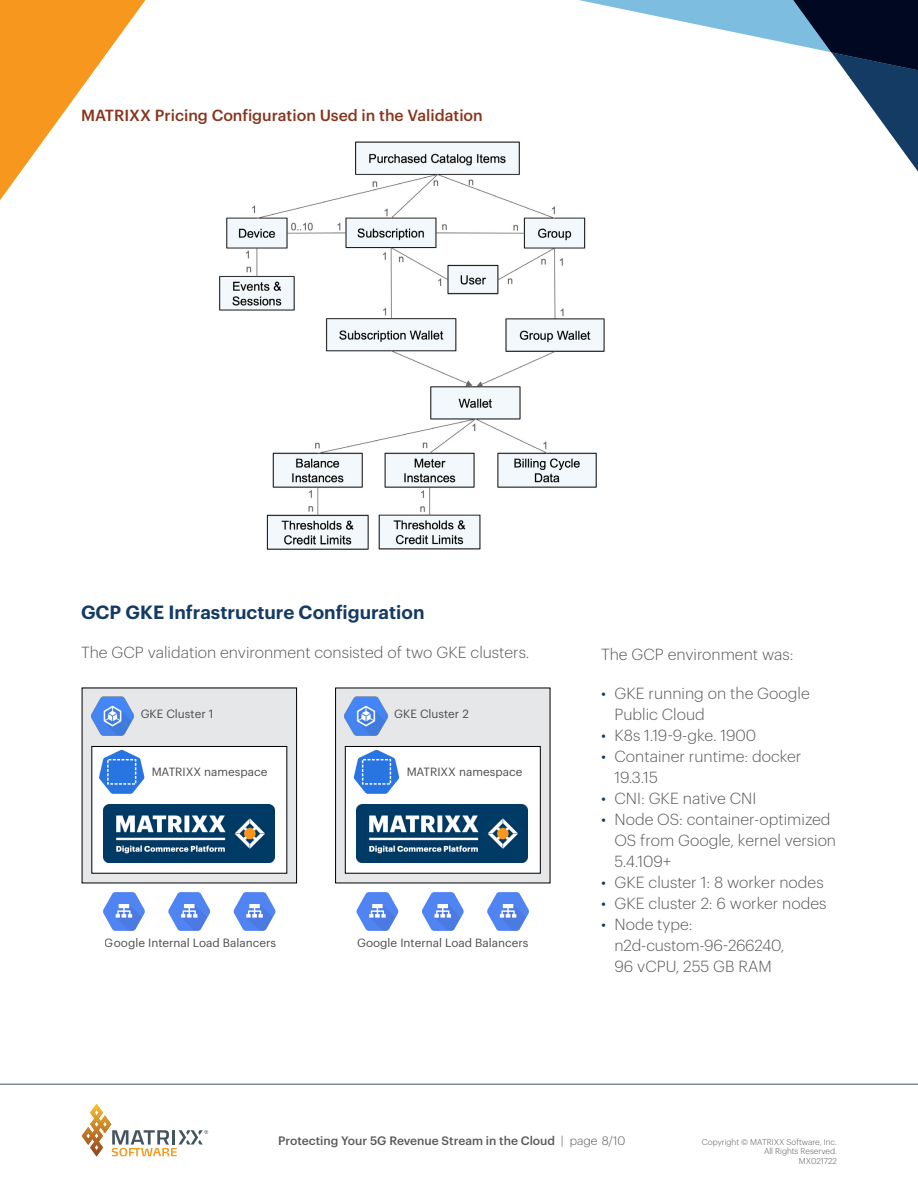
<style>
.page{position:relative;width:918px;height:1188px;background:#fff}
.page>*{position:absolute;margin:0;border:0;box-sizing:border-box;transform-origin:0 0}
.t1{font:600 18.75px "Graphik";color:#143b63}
.t2{font:300 15.75px/21px "Graphik";color:#58595b}
.t3{font:500 15.75px "Graphik";color:#88341c}
.t4{font:500 12px "Graphik";color:#58595b}
.t5{font:11.7px "Graphik";color:#4d4d4f}
.t6{font:300 8.25px/9.9px "Graphik";color:#58595b;text-align:right}
.s1{color:#143b63}
.s2{font-weight:300}
</style>
<div class="page">
<hr style="left:0;top:1084px;width:918px;height:1px;background:#455560">
<svg style="left:82px;top:1104px;width:126px;height:53px"></svg>
<svg style="left:0;top:0;width:145px;height:200px"></svg>
<svg style="left:579px;top:0;width:339px;height:172px"></svg>
<img style="left:219px;top:139px;width:388px;height:411px">
<div style="left:82px;top:688px;width:215px;height:195px;background:#e6e7e8"></div>
<div style="left:92px;top:746px;width:195px;height:127px;background:#fff"></div>
<div style="left:91px;top:746px;width:196px;height:128px;border:1px solid #000"></div>
<img style="left:103px;top:804px;width:171px;height:59px">
<div style="left:336px;top:688px;width:214px;height:195px;background:#e6e7e8"></div>
<div style="left:345px;top:746px;width:195px;height:127px;background:#fff"></div>
<div style="left:345px;top:746px;width:196px;height:128px;border:1px solid #000"></div>
<img style="left:357px;top:804px;width:171px;height:59px">
<svg style="left:353px;top:749px;width:47px;height:45px"></svg>
<svg style="left:99px;top:749px;width:46px;height:45px"></svg>
<svg style="left:103px;top:892px;width:42px;height:39px"></svg>
<svg style="left:168px;top:892px;width:43px;height:39px"></svg>
<svg style="left:233px;top:892px;width:43px;height:39px"></svg>
<svg style="left:356px;top:892px;width:43px;height:39px"></svg>
<svg style="left:422px;top:892px;width:42px;height:39px"></svg>
<svg style="left:487px;top:892px;width:42px;height:39px"></svg>
<img style="left:345px;top:696px;width:43px;height:40px">
<img style="left:91px;top:696px;width:43px;height:40px">
<p class="t3" style="left:81px;top:103px;width:403px">MATRIXX Pricing Configuration Used in the Validation</p>
<p class="t1" style="left:81px;top:598px;width:345px">GCP GKE Infrastructure Configuration</p>
<p class="t2" style="left:81px;top:641px;width:450px">The GCP validation environment consisted of two GKE clusters.</p>
<p class="t5" style="left:141px;top:705px;width:74px">GKE Cluster 1</p>
<p class="t5" style="left:394px;top:705px;width:76px">GKE Cluster 2</p>
<p class="t5" style="left:152px;top:763px;width:117px">MATRIXX namespace</p>
<p class="t5" style="left:406px;top:763px;width:117px">MATRIXX namespace</p>
<p class="t5" style="left:105px;top:934px;width:173px">Google Internal Load Balancers</p>
<p class="t5" style="left:357px;top:934px;width:173px">Google Internal Load Balancers</p>
<p class="t2" style="left:601px;top:642px;width:194px">The GCP environment was:</p>
<p class="t2" style="left:614px;top:681px;width:197px;text-indent:-13px"><span class="s1">•</span> GKE running on the Google<br>Public Cloud</p>
<p class="t2" style="left:601px;top:723px;width:157px"><span class="s1">•</span> K8s 1.19-9-gke. 1900</p>
<p class="t2" style="left:614px;top:744px;width:188px;text-indent:-13px"><span class="s1">•</span> Container runtime: docker<br>19.3.15</p>
<p class="t2" style="left:601px;top:786px;width:157px"><span class="s1">•</span> CNI: GKE native CNI</p>
<p class="t2" style="left:614px;top:807px;width:223px;text-indent:-13px"><span class="s1">•</span> Node OS: container-optimized<br>OS from Google, kernel version<br>5.4.109+</p>
<p class="t2" style="left:601px;top:870px;width:224px"><span class="s1">•</span> GKE cluster 1: 8 worker nodes</p>
<p class="t2" style="left:601px;top:891px;width:227px"><span class="s1">•</span> GKE cluster 2: 6 worker nodes</p>
<p class="t2" style="left:614px;top:912px;width:171px;text-indent:-13px"><span class="s1">•</span> Node type: n2d-custom-96-266240,<br>96 vCPU, 255 GB RAM</p>
<p class="t4" style="left:278px;top:1131px;width:349px">Protecting Your 5G Revenue Stream in the Cloud <span class="s2">| page 8/10</span></p>
<p class="t6" style="left:702px;top:1136px;width:137px">Copyright © MATRIXX Software, Inc.<br>All Rights Reserved.<br>MX021722</p>
</div>
